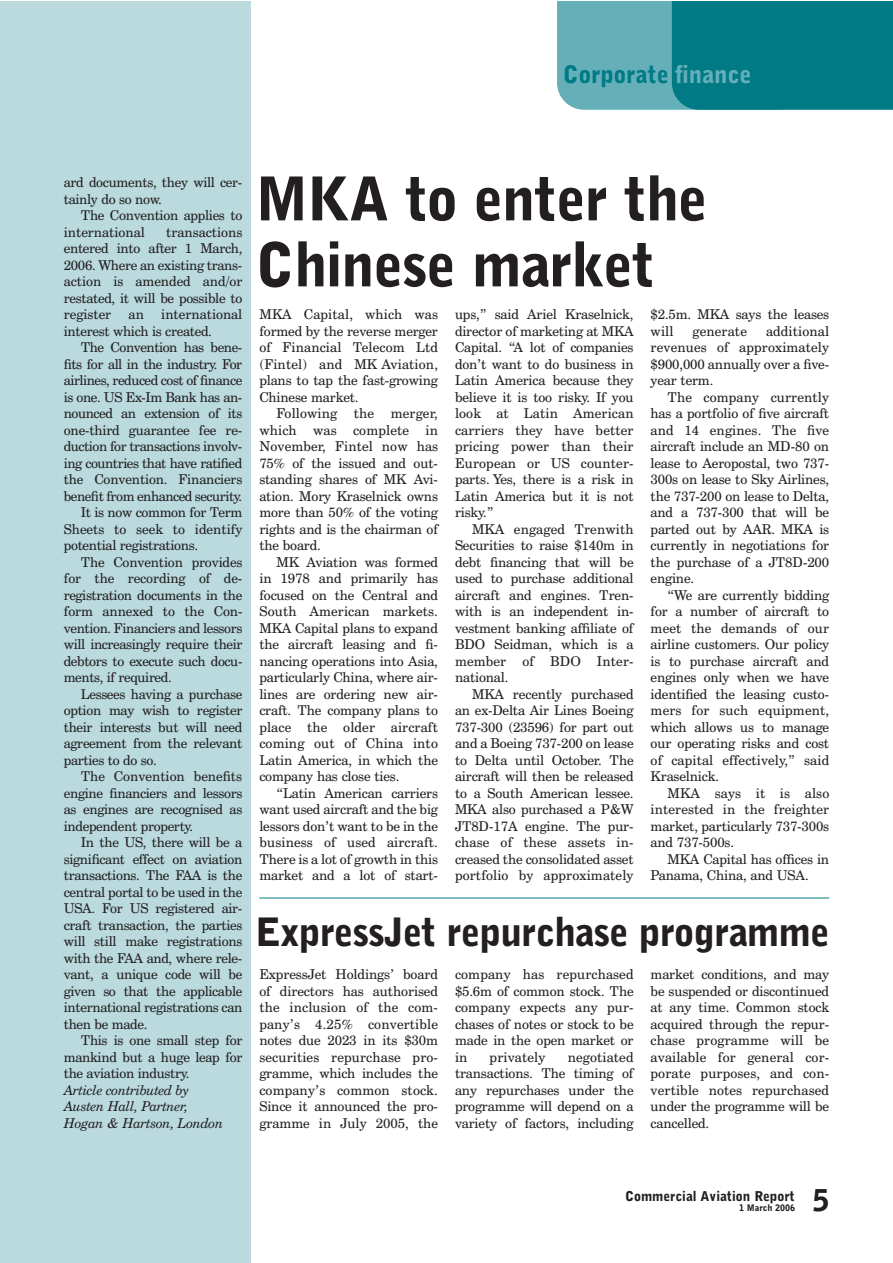
<style>
.page{position:relative;width:893px;height:1263px;background:#fff}
.page>*{position:absolute;margin:0;border:0;box-sizing:border-box;transform-origin:0 0}
.t1{font:900 60px/66px "Bell Gothic BT";letter-spacing:-.02em;color:#231f20}
.t2{font:900 39px "Bell Gothic BT";letter-spacing:-.025em;color:#231f20}
.t3{font:900 30px "Bell Gothic BT";color:#231f20}
.t4{font:900 24px "Bell Gothic BT";color:#007b85}
.t5{font:13.5px/16.5px "Century Schoolbook BT";letter-spacing:-.01em;color:#231f20;text-align:justify}
.t6{font:13.5px "Century Schoolbook BT";letter-spacing:-.035em;color:#231f20}
.t7{font:italic 13.5px/16.5px "Century Schoolbook BT";letter-spacing:-.02em;color:#231f20}
.t8{font:900 13.5px "Bell Gothic BT";color:#231f20}
.t9{font:13.5px "Century Schoolbook BT";letter-spacing:-.03em;color:#231f20}
.t10{font:13.5px "Century Schoolbook BT";letter-spacing:.01em;color:#231f20}
.t11{font:900 9px "Bell Gothic BT";color:#231f20}
.s1{color:#64afb8}
</style>
<div class="page">
<div style="left:0;top:1px;width:251px;height:1262px;background:#badade"></div>
<svg style="left:557px;top:1px;width:335px;height:109px;background:#238d97"></svg>
<hr style="left:259px;top:898px;width:570px;height:1px;background:#007b85">
<h3 class="t4" style="left:563px;top:66px;width:190px">Corporate <span class="s1">finance</span></h3>
<p class="t5" style="left:64px;top:176px;width:180px">ard documents, they will cer&shy;tainly do so now.</p>
<p class="t5" style="left:64px;top:209px;width:180px;text-indent:17px">The Convention applies to international</p>
<p class="t5" style="left:64px;top:225px;width:180px;text-indent:103px">transactions entered into after 1 March, 2006. Where an existing trans&shy;action is amended and/or restated, it will be possible to register</p>
<p class="t5" style="left:64px;top:308px;width:180px;text-indent:97px">international interest which is created.</p>
<p class="t6" style="left:81px;top:343px;width:163px">The Convention has bene-</p>
<p class="t6" style="left:64px;top:359px;width:180px">fits for all in the industry. For</p>
<p class="t6" style="left:64px;top:376px;width:180px">airlines, reduced cost of finance</p>
<p class="t6" style="left:64px;top:392px;width:180px">is one. US Ex-Im Bank has an-</p>
<p class="t9" style="left:64px;top:409px;width:180px">nounced an extension of its</p>
<p class="t5" style="left:64px;top:423px;width:180px">one-third guarantee fee re-</p>
<p class="t6" style="left:64px;top:442px;width:180px">duction for transactions involv-</p>
<p class="t6" style="left:64px;top:458px;width:180px">ing countries that have ratified</p>
<p class="t5" style="left:64px;top:473px;width:180px">the Convention. Financiers</p>
<p class="t6" style="left:64px;top:491px;width:180px">benefit from enhanced security.</p>
<p class="t5" style="left:81px;top:506px;width:163px">It is now common for Term</p>
<p class="t5" style="left:64px;top:522px;width:180px">Sheets to seek to identify</p>
<p class="t5" style="left:64px;top:539px;width:136px">potential registrations.</p>
<p class="t5" style="left:81px;top:555px;width:163px">The Convention provides</p>
<p class="t5" style="left:64px;top:572px;width:180px">for the recording of de-</p>
<p class="t5" style="left:64px;top:588px;width:180px">registration documents in the</p>
<p class="t5" style="left:64px;top:605px;width:180px">form annexed to the Con-</p>
<p class="t5" style="left:64px;top:621px;width:180px">vention. Financiers and lessors</p>
<p class="t5" style="left:64px;top:638px;width:180px">will increasingly require their</p>
<p class="t5" style="left:64px;top:654px;width:180px">debtors to execute such docu-</p>
<p class="t5" style="left:64px;top:671px;width:109px">ments, if required.</p>
<p class="t5" style="left:81px;top:687px;width:163px">Lessees having a purchase</p>
<p class="t5" style="left:64px;top:704px;width:180px">option may wish to register</p>
<p class="t5" style="left:64px;top:720px;width:180px">their interests but will need</p>
<p class="t5" style="left:64px;top:737px;width:180px">agreement from the relevant</p>
<p class="t5" style="left:64px;top:753px;width:95px">parties to do so.</p>
<p class="t5" style="left:81px;top:770px;width:163px">The Convention benefits</p>
<p class="t5" style="left:64px;top:786px;width:180px">engine financiers and lessors</p>
<p class="t5" style="left:64px;top:803px;width:180px">as engines are recognised as</p>
<p class="t5" style="left:64px;top:819px;width:131px">independent property.</p>
<p class="t5" style="left:81px;top:836px;width:163px">In the US, there will be a</p>
<p class="t5" style="left:64px;top:852px;width:180px">significant effect on aviation</p>
<p class="t5" style="left:64px;top:869px;width:180px">transactions. The FAA is the</p>
<p class="t5" style="left:64px;top:885px;width:180px">central portal to be used in the</p>
<p class="t5" style="left:64px;top:902px;width:180px">USA. For US registered air-</p>
<p class="t5" style="left:64px;top:918px;width:180px">craft transaction, the parties</p>
<p class="t5" style="left:64px;top:935px;width:180px">will still make registrations</p>
<p class="t5" style="left:64px;top:951px;width:180px">with the FAA and, where rele-</p>
<p class="t5" style="left:64px;top:968px;width:180px">vant, a unique code will be</p>
<p class="t5" style="left:64px;top:984px;width:180px">given so that the applicable</p>
<p class="t5" style="left:64px;top:1001px;width:180px">international registrations can</p>
<p class="t5" style="left:64px;top:1017px;width:85px">then be made.</p>
<p class="t5" style="left:81px;top:1034px;width:163px">This is one small step for</p>
<p class="t5" style="left:64px;top:1050px;width:180px">mankind but a huge leap for</p>
<p class="t5" style="left:64px;top:1067px;width:127px">the aviation industry.</p>
<p class="t7" style="left:64px;top:1083px;width:161px">Article contributed by<br>Austen Hall, Partner,<br>Hogan &amp; Hartson, London</p>
<p class="t5" style="left:129px;top:308px;width:17px">an</p>
<h1 class="t1" style="left:255px;top:171px;width:454px">MKA to enter the<br>Chinese market</h1>
<p class="t5" style="left:651px;top:308px;width:180px">$2.5m. MKA says the leases will</p>
<p class="t5" style="left:259px;top:308px;width:180px">MKA Capital, which was formed by the reverse merger of Financial Telecom Ltd (Fintel) and MK Aviation, plans to tap the fast-growing Chinese market.</p>
<p class="t5" style="left:259px;top:407px;width:180px;text-indent:17px">Following the merger, which was complete in November, Fintel now has 75% of the issued and out&shy;standing shares of MK Avi&shy;ation. Mory Kraselnick owns more than 50% of the voting rights and is the chairman of the board.</p>
<p class="t5" style="left:259px;top:555px;width:180px;text-indent:17px">MK Aviation was formed in 1978 and primarily has focused on the Central and South American markets.<br>MKA Capital plans to expand the aircraft leasing and fi&shy;nancing operations into Asia, particularly China, where air&shy;lines are ordering new air&shy;craft. The company plans to place the older aircraft coming out of China into Latin America, in which the company has close ties.</p>
<p class="t5" style="left:259px;top:786px;width:180px;text-indent:17px">“Latin American carriers want used aircraft and the big lessors don’t want to be in the business of used aircraft.<br>There is a lot of growth in this market and a lot of start-</p>
<p class="t5" style="left:455px;top:308px;width:180px">ups,” said Ariel Kraselnick, director of marketing at MKA Capital. “A lot of companies don’t want to do business in Latin America because they believe it is too risky. If you look at Latin American carriers they have better pricing power than their European or US counter&shy;parts. Yes, there is a risk in Latin America but it is not risky.”</p>
<p class="t5" style="left:455px;top:522px;width:180px;text-indent:17px">MKA engaged Trenwith Securities to raise $140m in debt financing that will be used to purchase additional aircraft and engines. Tren&shy;with is an independent in&shy;vestment banking affiliate of BDO Seidman, which is a member of BDO Inter&shy;national.</p>
<p class="t5" style="left:455px;top:687px;width:180px;text-indent:17px">MKA recently purchased an ex-Delta Air Lines Boeing 737-300 (23596) for part out and a Boeing 737-200 on lease to Delta until October. The aircraft will then be released to a South American lessee.<br>MKA also purchased a P&amp;W JT8D-17A engine. The pur&shy;chase of these assets in&shy;creased the consolidated asset portfolio by approximately</p>
<p class="t5" style="left:651px;top:324px;width:180px;text-indent:115px">additional revenues of approximately $900,000 annually over a five&shy;year term.</p>
<p class="t5" style="left:651px;top:390px;width:180px;text-indent:17px">The company currently has a portfolio of five aircraft and 14 engines. The five aircraft include an MD-80 on lease to Aeropostal, two 737- 300s on lease to Sky Airlines, the 737-200 on lease to Delta, and a 737-300 that will be parted out by AAR. MKA is currently in negotiations for the purchase of a JT8D-200 engine.</p>
<p class="t5" style="left:651px;top:588px;width:180px;text-indent:17px">“We are currently bidding for a number of aircraft to meet the demands of our airline customers. Our policy is to purchase aircraft and engines only when we have identified the leasing custo&shy;mers for such equipment, which allows us to manage our operating risks and cost of capital effectively,” said Kraselnick.</p>
<p class="t5" style="left:651px;top:786px;width:180px;text-indent:17px">MKA says it is also interested in the freighter market, particularly 737-300s and 737-500s.</p>
<p class="t5" style="left:651px;top:852px;width:180px;text-indent:17px">MKA Capital has offices in<br>Panama, China, and USA.</p>
<p class="t10" style="left:693px;top:326px;width:56px">generate</p>
<h2 class="t2" style="left:255px;top:918px;width:576px">ExpressJet repurchase programme</h2>
<p class="t5" style="left:259px;top:968px;width:180px">ExpressJet Holdings’ board of directors has authorised the inclusion of the com&shy;pany’s 4.25% convertible notes due 2023 in its $30m securities repurchase pro&shy;gramme, which includes the company’s common stock.<br>Since it announced the pro&shy;gramme in July 2005, the</p>
<p class="t5" style="left:455px;top:968px;width:180px">company has repurchased $5.6m of common stock. The company expects any pur&shy;chases of notes or stock to be made in the open market or in</p>
<p class="t5" style="left:455px;top:1050px;width:180px;text-indent:113px">negotiated transactions. The timing of any repurchases under the programme will depend on a variety of factors, including</p>
<p class="t10" style="left:490px;top:1052px;width:57px">privately</p>
<p class="t5" style="left:651px;top:968px;width:180px">market conditions, and may be suspended or discontinued at any time. Common stock acquired through the repur&shy;chase programme will be available for general cor&shy;porate purposes, and con&shy;vertible notes repurchased under the programme will be cancelled.</p>
<p class="t8" style="left:625px;top:1191px;width:171px">Commercial Aviation Report</p>
<p class="t11" style="left:739px;top:1204px;width:57px">1 March 2006</p>
<h3 class="t3" style="left:812px;top:1189px;width:18px">5</h3>
</div>
